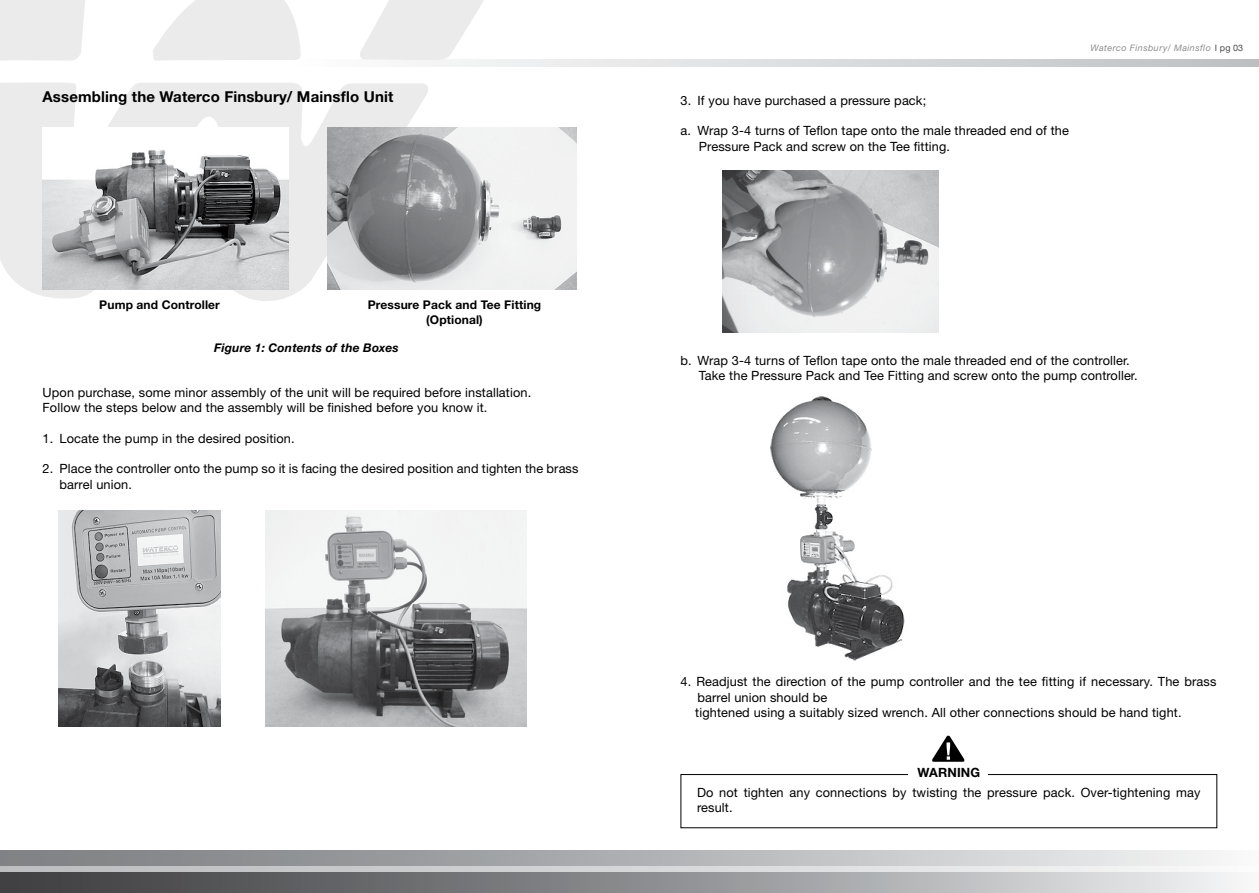
<style>
.page{position:relative;width:1259px;height:893px;background:#fff}
.page>*{position:absolute;margin:0;border:0;box-sizing:border-box;transform-origin:0 0}
.t1{font:700 15px "Helvetica Neue LT Std";letter-spacing:.01em;color:#000}
.t2{font:12.75px/15.3px "Helvetica Neue LT Std";letter-spacing:.01em;color:#000}
.t3{font:700 12.75px "Helvetica Neue LT Std";letter-spacing:.01em;color:#000}
.t4{font:700 12px/14.4px "Helvetica Neue LT Std";letter-spacing:.01em;color:#000;text-align:center}
.t5{font:italic 700 12px "Helvetica Neue LT Std";letter-spacing:.01em;color:#000}
.t6{font:italic 9px "Helvetica Neue LT Std";letter-spacing:.05em;color:#8a8c8e}
.s1{font-style:normal;color:#4d4d4f}
.s2{font-family:"Helvetica Neue";font-style:normal;color:#4d4d4f}
</style>
<div class="page">
<div style="left:0;top:872px;width:1259px;height:21px;background:linear-gradient(to right,#333436,#eceeef)"></div>
<svg style="left:0;top:865px;width:1218px;height:7px;background:#d0d1d3"></svg>
<svg style="left:0;top:850px;width:1218px;height:15px;background:#b0b1b4"></svg>
<svg style="left:0;top:82px;width:430px;height:219px;fill:#ebebec"></svg>
<svg style="left:0;top:0;width:1259px;height:67px"></svg>
<div style="left:680px;top:774px;width:537px;height:54px;border:1px solid #000"></div>
<div style="left:908px;top:766px;width:80px;height:12px;background:#fff"></div>
<svg style="left:932px;top:736px;width:33px;height:26px"></svg>
<img style="left:43px;top:128px;width:245px;height:162px">
<img style="left:328px;top:128px;width:249px;height:162px">
<img style="left:59px;top:511px;width:162px;height:216px">
<img style="left:265px;top:511px;width:261px;height:216px">
<img style="left:722px;top:170px;width:216px;height:162px">
<img style="left:770px;top:396px;width:135px;height:265px">
<p class="t1" style="left:43px;top:88px;width:352px">Assembling the Waterco Finsbury/ Mainsflo Unit</p>
<p class="t2" style="left:680px;top:92px;width:247px">3. If you have purchased a pressure pack;</p>
<p class="t2" style="left:699px;top:123px;width:371px;text-indent:-18px">a. Wrap 3-4 turns of Teflon tape onto the male threaded end of the<br>Pressure Pack and screw on the Tee fitting.</p>
<p class="t6" style="left:1090px;top:42px;width:154px">Waterco Finsbury/ Mainsflo <span class="s1">I</span> <span class="s2">pg 03</span></p>
<p class="t4" style="left:99px;top:297px;width:122px">Pump and Controller</p>
<p class="t4" style="left:368px;top:298px;width:175px">Pressure Pack and Tee Fitting (Optional)</p>
<p class="t5" style="left:214px;top:340px;width:186px">Figure 1: Contents of the Boxes</p>
<p class="t2" style="left:43px;top:384px;width:490px">Upon purchase, some minor assembly of the unit will be required before installation.<br>Follow the steps below and the assembly will be finished before you know it.</p>
<p class="t2" style="left:43px;top:430px;width:254px">1. Locate the pump in the desired position.</p>
<p class="t2" style="left:60px;top:461px;width:520px;text-indent:-17px">2. Place the controller onto the pump so it is facing the desired position and tighten the brass barrel union.</p>
<p class="t2" style="left:699px;top:353px;width:440px;text-indent:-18px">b. Wrap 3-4 turns of Teflon tape onto the male threaded end of the controller.<br>Take the Pressure Pack and Tee Fitting and screw onto the pump controller.</p>
<p class="t2" style="left:695px;top:674px;width:523px;text-indent:-15px">4. Readjust the direction of the pump controller and the tee fitting if necessary. The brass barrel union should be<br>tightened using a suitably sized wrench. All other connections should be hand tight.</p>
<p class="t3" style="left:917px;top:765px;width:64px">WARNING</p>
<p class="t2" style="left:697px;top:784px;width:505px">Do not tighten any connections by twisting the pressure pack. Over-tightening may result.</p>
</div>
